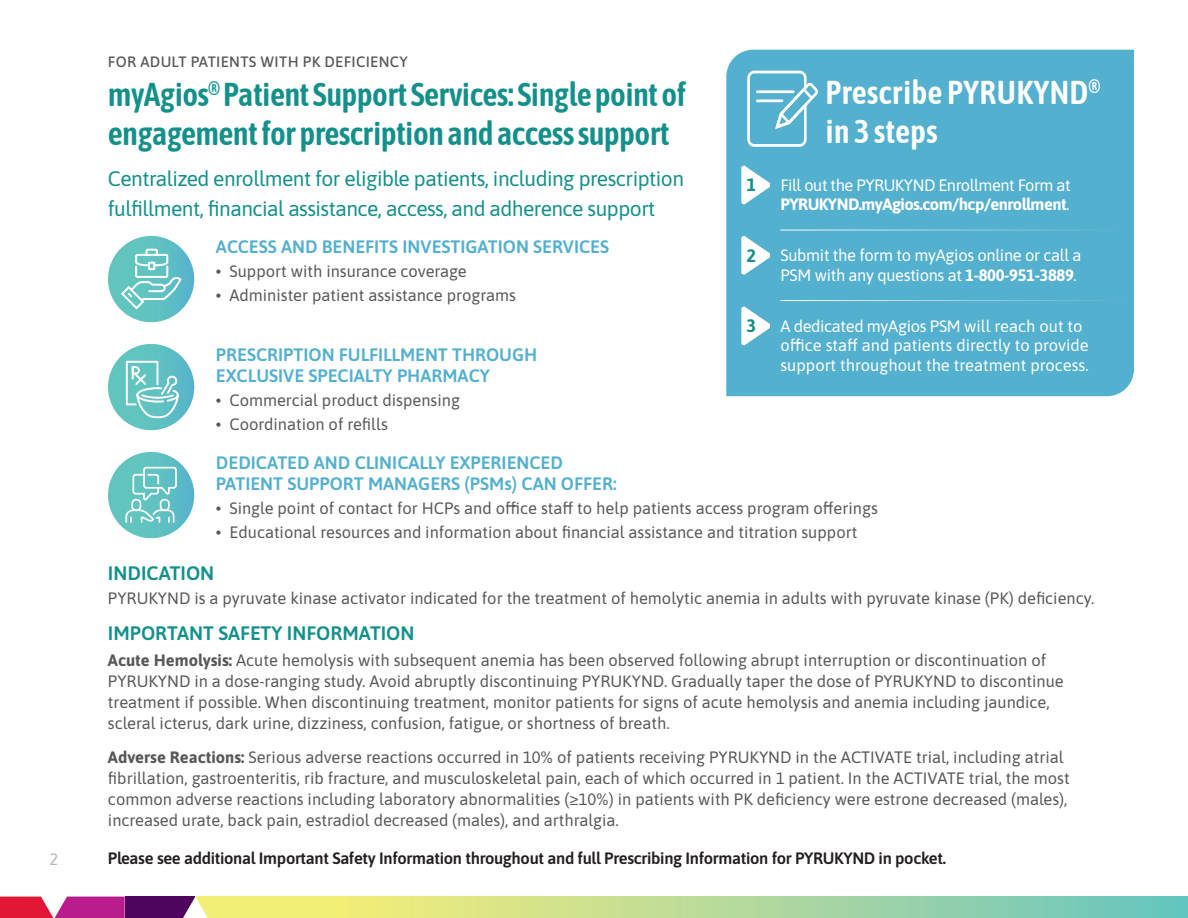
<style>
.page{position:relative;width:1188px;height:918px;background:#fff}
.page>*{position:absolute;margin:0;border:0;box-sizing:border-box;transform-origin:0 0}
.t1{font:600 33px/39px "Asap Condensed";letter-spacing:-.02em;color:#14908b}
.t2{font:600 33px/39px "Asap Condensed";color:#fff}
.t3{font:21px/30px "Asap";letter-spacing:-.025em;color:#14908b}
.t4{font:600 19.5px "Asap";color:#14908b}
.t5{font:600 18px/21.6px "Asap";color:#53b0cf}
.t6{font:700 18px "Asap";color:#14908b}
.t7{font:16.5px/21px "Asap";color:#57585a}
.t8{font:16.5px/19.5px "Asap";letter-spacing:-.02em;color:#fff}
.t9{font:16.5px/19.5px "Asap";color:#fff}
.t10{font:600 16.5px "Asap";letter-spacing:-.02em;color:#231f20}
.t11{font:16.5px "Asap";color:#b4b4bc}
.t12{font:500 15px "Asap";letter-spacing:.02em;color:#57585a}
.s1{font-weight:700}
</style>
<div class="page">
<div style="left:125px;top:897px;width:70px;height:21px;background:#4e055c"></div>
<div style="left:195px;top:897px;width:993px;height:21px;background:linear-gradient(to right,#fff46e,#6ac4c1)"></div>
<svg style="left:0;top:897px;width:125px;height:21px;background:#cf3278"></svg>
<svg style="left:183px;top:897px;width:25px;height:21px"></svg>
<svg style="left:108px;top:236px;width:86px;height:86px;background:#5fc0c3"></svg>
<svg style="left:119px;top:248px;width:64px;height:63px;background:#7bcccc"></svg>
<div style="left:108px;top:344px;width:86px;height:86px;background:linear-gradient(to right,#65cabb,#59b7ca);border-radius:43px"></div>
<svg style="left:125px;top:360px;width:55px;height:60px;background:#82cfcf"></svg>
<div style="left:108px;top:452px;width:86px;height:86px;background:linear-gradient(to right,#65cabb,#59b7ca);border-radius:43px"></div>
<svg style="left:125px;top:466px;width:53px;height:58px;background:#7ecdcd"></svg>
<div style="left:726px;top:50px;width:408px;height:346px;background:#53b0cf"></div>
<hr style="left:780px;top:230px;width:348px;height:1px;background:#fff">
<hr style="left:780px;top:300px;width:348px;height:1px;background:#fff">
<svg style="left:741px;top:165px;width:29px;height:40px"></svg>
<svg style="left:741px;top:236px;width:29px;height:39px"></svg>
<svg style="left:741px;top:306px;width:29px;height:40px"></svg>
<svg style="left:747px;top:71px;width:71px;height:76px;background:#73bfd8"></svg>
<hr style="left:756px;top:90px;width:39px;height:3px;background:#fff">
<hr style="left:756px;top:99px;width:27px;height:3px;background:#fff">
<svg style="left:1187px;top:896px;width:1px;height:22px"></svg>
<p class="t11" style="left:50px;top:848px;width:10px">2</p>
<p class="t12" style="left:108px;top:51px;width:301px">FOR ADULT PATIENTS WITH PK DEFICIENCY</p>
<h1 class="t1" style="left:108px;top:73px;width:579px">myAgios<sup>®</sup> Patient Support Services: Single point of engagement for prescription and access support</h1>
<p class="t3" style="left:108px;top:163px;width:578px">Centralized enrollment for eligible patients, including prescription fulfillment, financial assistance, access, and adherence support</p>
<p class="t5" style="left:216px;top:235px;width:395px">ACCESS AND BENEFITS INVESTIGATION SERVICES</p>
<p class="t7" style="left:216px;top:260px;width:252px">• Support with insurance coverage</p>
<p class="t7" style="left:216px;top:284px;width:301px">• Administer patient assistance programs</p>
<h1 class="t2" style="left:825px;top:72px;width:276px">Prescribe PYRUKYND<sup>® </sup>in 3 steps</h1>
<p class="t8" style="left:780px;top:174px;width:292px">Fill out the PYRUKYND Enrollment Form at<br><span class="s1">PYRUKYND.myAgios.com/hcp/enrollment</span>.</p>
<p class="t8" style="left:780px;top:245px;width:303px">Submit the form to myAgios online or call a<br>PSM with any questions at <span class="s1">1-800-951-3889</span>.</p>
<p class="t9" style="left:780px;top:315px;width:310px">A dedicated myAgios PSM will reach out to office staff and patients directly to provide support throughout the treatment process.</p>
<p class="t6" style="left:746px;top:173px;width:11px">1</p>
<p class="t6" style="left:746px;top:243px;width:11px">2</p>
<p class="t6" style="left:746px;top:314px;width:11px">3</p>
<p class="t5" style="left:216px;top:343px;width:323px">PRESCRIPTION FULFILLMENT THROUGH<br>EXCLUSIVE SPECIALTY PHARMACY</p>
<p class="t7" style="left:216px;top:389px;width:246px">• Commercial product dispensing</p>
<p class="t7" style="left:216px;top:413px;width:173px">• Coordination of refills</p>
<p class="t5" style="left:216px;top:451px;width:402px">DEDICATED AND CLINICALLY EXPERIENCED<br>PATIENT SUPPORT MANAGERS (PSMs) CAN OFFER:</p>
<p class="t7" style="left:216px;top:497px;width:663px">• Single point of contact for HCPs and office staff to help patients access program offerings</p>
<p class="t7" style="left:216px;top:521px;width:643px">• Educational resources and information about financial assistance and titration support</p>
<p class="t4" style="left:108px;top:560px;width:108px">INDICATION</p>
<p class="t7" style="left:108px;top:587px;width:988px">PYRUKYND is a pyruvate kinase activator indicated for the treatment of hemolytic anemia in adults with pyruvate kinase (PK) deficiency.</p>
<p class="t4" style="left:108px;top:620px;width:308px">IMPORTANT SAFETY INFORMATION</p>
<p class="t7" style="left:108px;top:649px;width:957px"><span class="s1">Acute Hemolysis:</span> Acute hemolysis with subsequent anemia has been observed following abrupt interruption or discontinuation of PYRUKYND in a dose-ranging study. Avoid abruptly discontinuing PYRUKYND. Gradually taper the dose of PYRUKYND to discontinue treatment if possible. When discontinuing treatment, monitor patients for signs of acute hemolysis and anemia including jaundice, scleral icterus, dark urine, dizziness, confusion, fatigue, or shortness of breath.</p>
<p class="t7" style="left:108px;top:746px;width:963px"><span class="s1">Adverse Reactions:</span> Serious adverse reactions occurred in 10% of patients receiving PYRUKYND in the ACTIVATE trial, including atrial fibrillation, gastroenteritis, rib fracture, and musculoskeletal pain, each of which occurred in 1 patient. In the ACTIVATE trial, the most common adverse reactions including laboratory abnormalities (≥10%) in patients with PK deficiency were estrone decreased (males), increased urate, back pain, estradiol decreased (males), and arthralgia.</p>
<p class="t10" style="left:108px;top:847px;width:839px">Please see additional Important Safety Information throughout and full Prescribing Information for PYRUKYND in pocket.</p>
</div>
